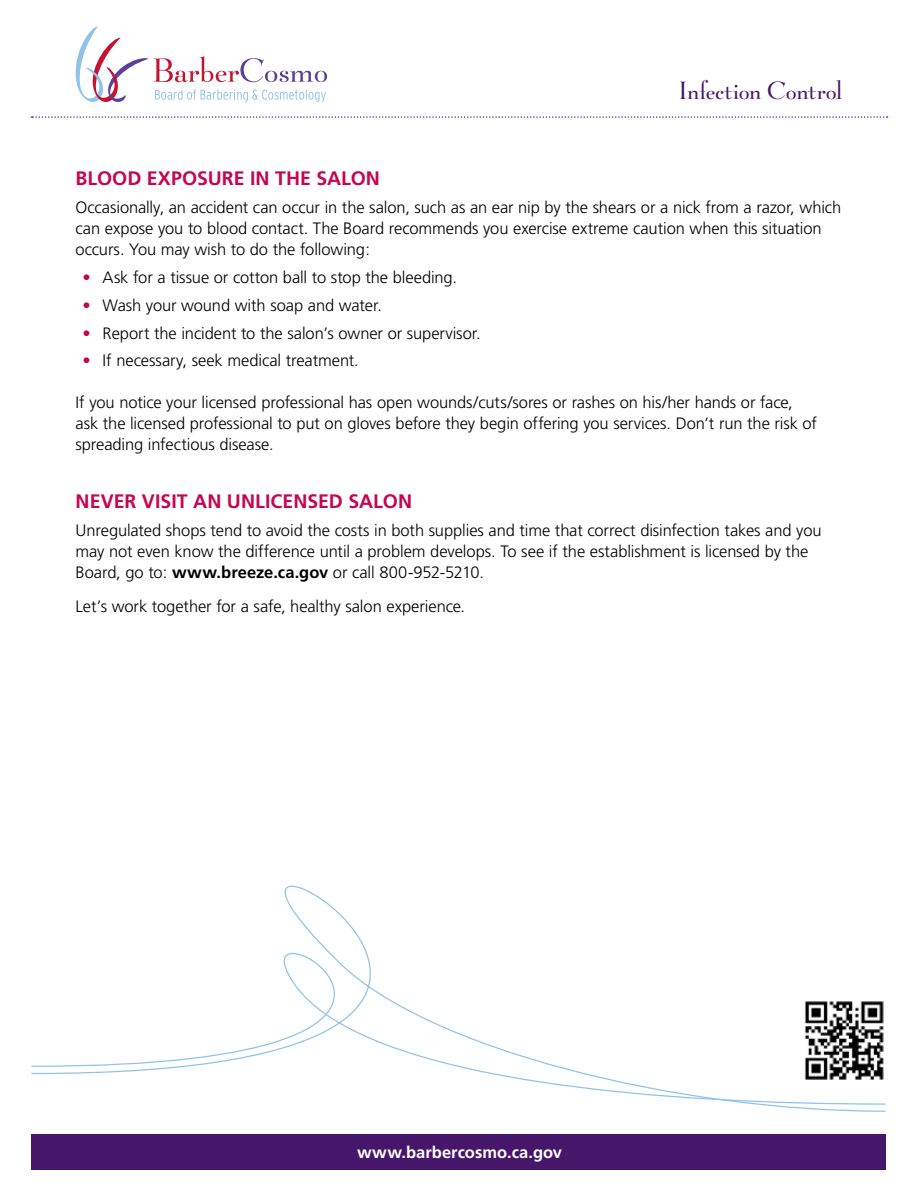
<style>
.page{position:relative;width:918px;height:1188px;background:#fff}
.page>*{position:absolute;margin:0;border:0;box-sizing:border-box;transform-origin:0 0}
.t1{font:24px "Belucian";color:#46166b}
.t2{font:700 19.5px "Frutiger CE";color:#c60651}
.t3{font:300 16.5px/21px "Frutiger";letter-spacing:-.005em;color:#000}
.t4{font:700 16.5px "Frutiger";color:#fff}
.s1{font-family:"Frutiger CE";font-weight:700;color:#c60651}
.s2{font-family:"Frutiger CE";font-weight:700}
</style>
<div class="page">
<div style="left:31px;top:1134px;width:855px;height:36px;background:#46166b"></div>
<svg style="left:31px;top:885px;width:855px;height:227px"></svg>
<img style="left:801px;top:998px;width:85px;height:84px">
<svg style="left:31px;top:26px;width:857px;height:92px"></svg>
<h2 class="t1" style="left:679px;top:76px;width:165px">Infection Control</h2>
<h3 class="t2" style="left:76px;top:167px;width:306px">BLOODQEXPOSUREQINQTHEQSALON</h3>
<p class="t3" style="left:76px;top:197px;width:767px">Occasionally, an accident can occur in the salon, such as an ear nip by the shears or a nick from a razor, which can expose you to blood contact. The Board recommends you exercise extreme caution when this situation occurs. You may wish to do the following:</p>
<p class="t3" style="left:82px;top:267px;width:376px"><span class="s1">•Q</span> Ask for a tissue or cotton ball to stop the bleeding.</p>
<p class="t3" style="left:82px;top:295px;width:301px"><span class="s1">•Q</span> Wash your wound with soap and water.</p>
<p class="t3" style="left:82px;top:323px;width:400px"><span class="s1">•Q</span> Report the incident to the salon’s owner or supervisor.</p>
<p class="t3" style="left:82px;top:350px;width:278px"><span class="s1">•Q</span> If necessary, seek medical treatment.</p>
<p class="t3" style="left:76px;top:392px;width:743px">If you notice your licensed professional has open wounds/cuts/sores or rashes on his/her hands or face, ask the licensed professional to put on gloves before they begin offering you services. Don’t run the risk of spreading infectious disease.</p>
<h3 class="t2" style="left:76px;top:490px;width:338px">NEVERQVISITQANQUNLICENSEDQSALON</h3>
<p class="t3" style="left:76px;top:520px;width:747px">Unregulated shops tend to avoid the costs in both supplies and time that correct disinfection takes and you may not even know the difference until a problem develops. To see if the establishment is licensed by the<br>Board, go to: <span class="s2">WWW.BREEZE.CA.GOV</span> or call 800-952-5210.</p>
<p class="t3" style="left:76px;top:596px;width:391px">Let’s work together for a safe, healthy salon experience.</p>
<p class="t4" style="left:357px;top:1143px;width:207px">www.barbercosmo.ca.gov</p>
</div>
